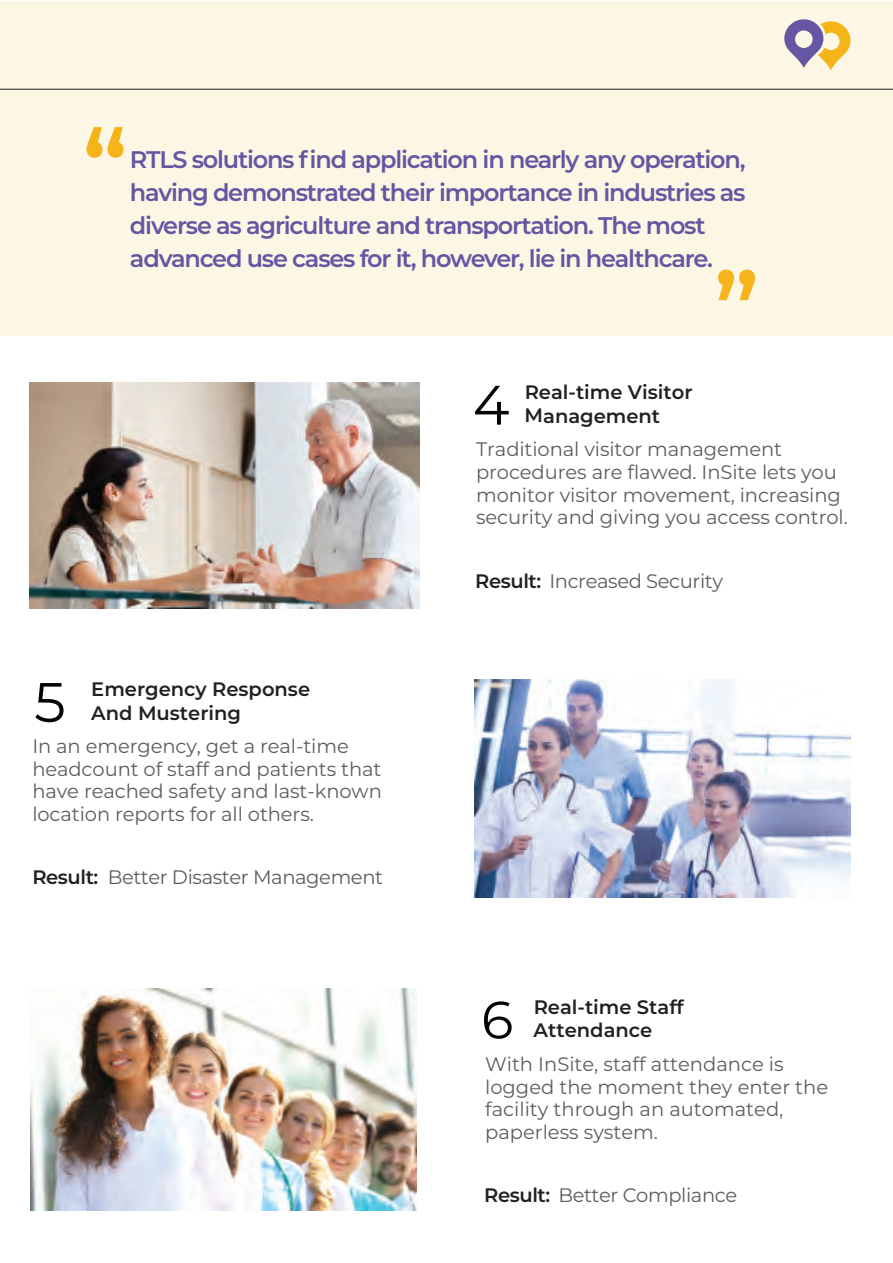
<style>
.page{position:relative;width:893px;height:1263px;background:#fff}
.page>*{position:absolute;margin:0;border:0;box-sizing:border-box;transform-origin:0 0}
.t1{font:600 99px "Montserrat";color:#f5b41a}
.t2{font:600 24px/33px "Montserrat";letter-spacing:-.05em;color:#6556a2}
.t3{font:19.5px/22.5px "Montserrat";letter-spacing:-.005em;color:#5d5d5d}
.t4{font:600 19.5px/23.4px "Montserrat";color:#231f20}
.s1{font-weight:600;color:#231f20}
</style>
<div class="page">
<img style="left:29px;top:382px;width:390px;height:226px">
<img style="left:475px;top:679px;width:375px;height:218px">
<img style="left:31px;top:989px;width:386px;height:222px">
<svg style="left:35px;top:683px;width:29px;height:39px"></svg>
<div style="left:0;top:1px;width:893px;height:334px;background:#fcf6e5"></div>
<svg style="left:484px;top:1001px;width:28px;height:38px"></svg>
<svg style="left:475px;top:386px;width:34px;height:39px"></svg>
<svg style="left:784px;top:19px;width:67px;height:51px"></svg>
<hr style="left:0;top:89px;width:893px;height:1px;background:#231f20">
<h1 class="t1" style="left:83px;top:95px;width:47px">“</h1>
<p class="t2" style="left:130px;top:142px;width:617px">RTLS solutions find application in nearly any operation, having demonstrated their importance in industries as diverse as agriculture and transportation. The most advanced use cases for it, however, lie in healthcare.</p>
<h1 class="t1" style="left:759px;top:332px;width:47px;rotate:-180deg">“</h1>
<p class="t4" style="left:525px;top:380px;width:169px">Real-time Visitor<br>Management</p>
<p class="t3" style="left:476px;top:438px;width:373px">Traditional visitor management procedures are flawed. InSite lets you monitor visitor movement, increasing security and giving you access control.</p>
<p class="t4" style="left:91px;top:677px;width:220px">Emergency Response<br>And Mustering</p>
<p class="t3" style="left:32px;top:734px;width:351px">In an emergency, get a real-time headcount of staff and patients that have reached safety and last-known location reports for all others.</p>
<p class="t3" style="left:32px;top:865px;width:352px"><span class="s1">Result:</span> Better Disaster Management</p>
<p class="t3" style="left:475px;top:569px;width:249px"><span class="s1">Result:</span> Increased Security</p>
<p class="t4" style="left:534px;top:994px;width:152px">Real-time Staff<br>Attendance</p>
<p class="t3" style="left:485px;top:1052px;width:345px">With InSite, staff attendance is logged the moment they enter the facility through an automated, paperless system.</p>
<p class="t3" style="left:484px;top:1183px;width:254px"><span class="s1">Result:</span> Better Compliance</p>
</div>
